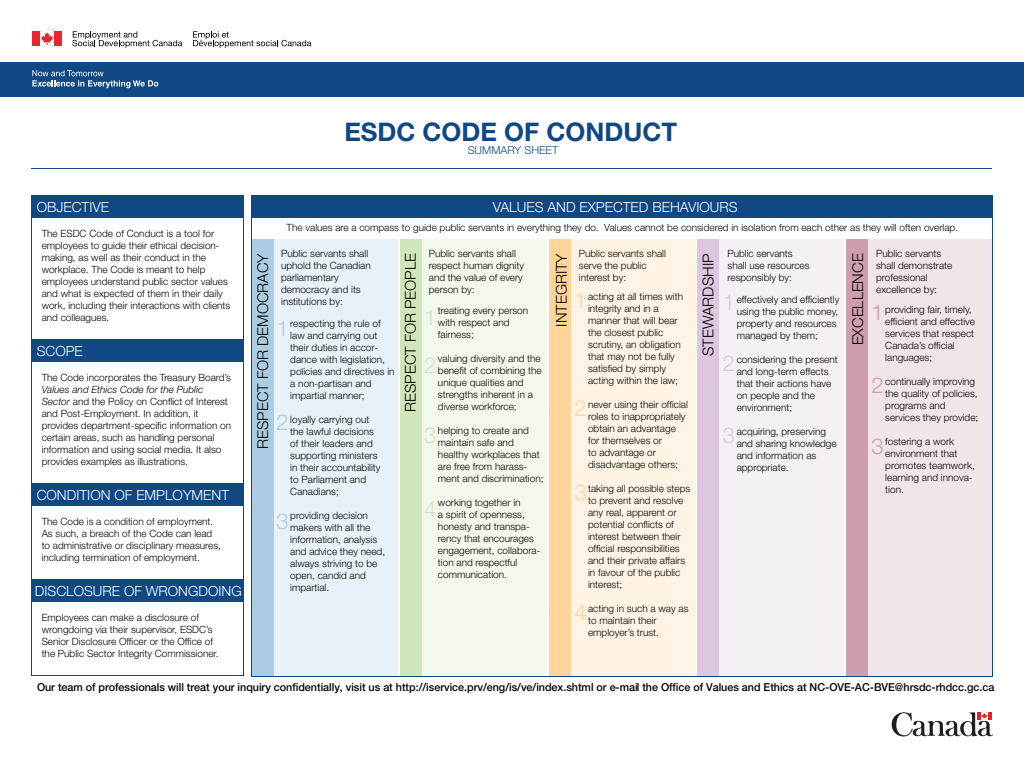
<style>
.page{position:relative;width:1024px;height:768px;background:#fff}
.page>*{position:absolute;margin:0;border:0;box-sizing:border-box;transform-origin:0 0}
.t1{font:700 25.6px "Helvetica Neue LT Std";color:#104884}
.t2{font:300 22px "Helvetica Neue LT Std";color:#d0e5b9}
.t3{font:300 22px "Helvetica Neue LT Std";color:#fdd49a}
.t4{font:300 22px "Helvetica Neue LT Std";color:#ce9eb0}
.t5{font:300 22px "Helvetica Neue LT Std";color:#dcc7df}
.t6{font:300 22px "Helvetica Neue LT Std";color:#accde1}
.t7{font:300 15px "Helvetica Neue LT Std";color:#040503}
.t8{font:300 14px "Helvetica Neue LT Std";color:#fff}
.t9{font:500 11px "Helvetica Neue LT Std";color:#040503}
.t10{font:300 11px "Helvetica Neue LT Std";color:#104884}
.t11{font:300 10px/12px "Helvetica Neue LT Std";color:#040503}
.s1{font-style:italic}
.s2{font-size:22px;color:#accde1}
.s3{font-size:22px;color:#fdd49a}
.s4{font-size:22px;color:#dcc7df}
.s5{font-size:22px;color:#ce9eb0}
</style>
<div class="page">
<svg style="left:892px;top:712px;width:101px;height:25px"></svg>
<div style="left:31px;top:195px;width:213px;height:481px;border:1px solid #104884"></div>
<div style="left:252px;top:195px;width:741px;height:23px;background:#104884"></div>
<svg style="left:253px;top:239px;width:145px;height:436px;background:#ddeaf3"></svg>
<svg style="left:846px;top:239px;width:145px;height:436px;background:#ead8df"></svg>
<svg style="left:697px;top:239px;width:147px;height:436px;fill:#f5f0f6"></svg>
<svg style="left:549px;top:239px;width:147px;height:436px;background:#fdeed8"></svg>
<svg style="left:400px;top:239px;width:147px;height:436px;background:#ecf5e4"></svg>
<div style="left:32px;top:195px;width:211px;height:23px;background:#104884"></div>
<div style="left:32px;top:339px;width:211px;height:23px;background:#104884"></div>
<div style="left:32px;top:483px;width:211px;height:23px;background:#104884"></div>
<div style="left:32px;top:579px;width:211px;height:23px;background:#104884"></div>
<div style="left:1px;top:62px;width:1023px;height:34px;background:#104884"></div>
<svg style="left:32px;top:70px;width:126px;height:18px"></svg>
<hr style="left:31px;top:168px;width:961px;height:1px;background:#104884">
<svg style="left:72px;top:31px;width:110px;height:17px"></svg>
<svg style="left:193px;top:31px;width:118px;height:17px"></svg>
<div style="left:32px;top:31px;width:8px;height:15px;background:#ee232f"></div>
<svg style="left:41px;top:32px;width:12px;height:13px"></svg>
<div style="left:55px;top:31px;width:7px;height:15px;background:#ee232f"></div>
<h1 class="t1" style="left:344px;top:116px;width:334px">ESDC CODE OF CONDUCT</h1>
<p class="t10" style="left:468px;top:144px;width:92px">SUMMARY SHEET</p>
<h3 class="t8" style="left:37px;top:198px;width:74px">OBJECTIVE</h3>
<p class="t11" style="left:42px;top:227px;width:190px">The ESDC Code of Conduct is a tool for employees to guide their ethical decision&shy;making, as well as their conduct in the workplace. The Code is meant to help employees understand public sector values and what is expected of them in their daily work, including their interactions with clients and colleagues.</p>
<h3 class="t8" style="left:37px;top:342px;width:48px">SCOPE</h3>
<p class="t11" style="left:42px;top:371px;width:191px">The Code incorporates the Treasury Board’s</p>
<p class="t11" style="left:42px;top:383px;width:191px"><span class="s1">Values and Ethics Code for the Public Sector</span> and the Policy on Conflict of Interest and Post-Employment. In addition, it provides department-specific information on certain areas, such as handling personal information and using social media. It also provides examples as illustrations.</p>
<h3 class="t8" style="left:37px;top:487px;width:194px">CONDITION OF EMPLOYMENT</h3>
<p class="t11" style="left:42px;top:515px;width:181px">The Code is a condition of employment.<br>As such, a breach of the Code can lead to administrative or disciplinary measures, including termination of employment.</p>
<h3 class="t8" style="left:35px;top:583px;width:208px">DISCLOSURE OF WRONGDOING</h3>
<p class="t11" style="left:42px;top:611px;width:178px">Employees can make a disclosure of wrongdoing via their supervisor, ESDC’s Senior Disclosure Officer or the Office of the Public Sector Integrity Commissioner.</p>
<h3 class="t8" style="left:493px;top:198px;width:246px">VALUES AND EXPECTED BEHAVIOURS</h3>
<p class="t11" style="left:287px;top:222px;width:673px">The values are a compass to guide public servants in everything they do. Values cannot be considered in isolation from each other as they will often overlap.</p>
<h3 class="t7" style="left:254px;top:449px;width:197px;rotate:-90deg">RESPECT FOR DEMOCRACY</h3>
<p class="t11" style="left:281px;top:247px;width:91px">Public servants shall uphold the Canadian parliamentary democracy and its institutions by:</p>
<p class="t11" style="left:290px;top:318px;width:106px;text-indent:-14px"><span class="s2">1</span>respecting the rule of law and carrying out their duties in accor&shy;dance with legislation, policies and directives in a non-partisan and impartial manner;</p>
<p class="t11" style="left:290px;top:414px;width:92px">loyally carrying out the lawful decisions of their leaders and supporting ministers in their accountability to Parliament and<br>Canadians;</p>
<p class="t11" style="left:290px;top:510px;width:96px">providing decision makers with all the information, analysis and advice they need, always striving to be open, candid and impartial.</p>
<h2 class="t6" style="left:277px;top:409px;width:14px">2</h2>
<h2 class="t6" style="left:277px;top:508px;width:14px">3</h2>
<h3 class="t7" style="left:401px;top:412px;width:160px;rotate:-90deg">RESPECT FOR PEOPLE</h3>
<p class="t11" style="left:429px;top:247px;width:97px">Public servants shall respect human dignity and the value of every person by:</p>
<h2 class="t2" style="left:424px;top:303px;width:14px">1</h2>
<p class="t11" style="left:438px;top:305px;width:92px">treating every person with respect and fairness;</p>
<p class="t11" style="left:438px;top:353px;width:105px">valuing diversity and the benefit of combining the unique qualities and strengths inherent in a diverse workforce;</p>
<p class="t11" style="left:438px;top:425px;width:107px">helping to create and maintain safe and healthy workplaces that are free from harass&shy;ment and discrimination;</p>
<p class="t11" style="left:438px;top:497px;width:104px">working together in<br>a spirit of openness, honesty and transpa&shy;rency that encourages engagement, collabora&shy;tion and respectful communication.</p>
<h2 class="t2" style="left:424px;top:351px;width:14px">2</h2>
<h2 class="t2" style="left:424px;top:422px;width:14px">3</h2>
<h2 class="t2" style="left:424px;top:496px;width:14px">4</h2>
<h3 class="t7" style="left:552px;top:327px;width:75px;rotate:-90deg">INTEGRITY</h3>
<p class="t11" style="left:579px;top:247px;width:89px">Public servants shall serve the public interest by:</p>
<p class="t11" style="left:588px;top:291px;width:97px;text-indent:-14px"><span class="s3">1</span>acting at all times with integrity and in a manner that will bear the closest public scrutiny, an obligation that may not be fully satisfied by simply acting within the law;</p>
<p class="t11" style="left:588px;top:399px;width:101px">never using their official roles to inappropriately obtain an advantage for themselves or<br>to advantage or disadvantage others;</p>
<p class="t11" style="left:588px;top:483px;width:104px">taking all possible steps to prevent and resolve any real, apparent or potential conflicts of interest between their official responsibilities and their private affairs in favour of the public interest;</p>
<p class="t11" style="left:588px;top:603px;width:102px">acting in such a way as to maintain their employer’s trust.</p>
<h2 class="t3" style="left:574px;top:395px;width:14px">2</h2>
<h2 class="t3" style="left:574px;top:479px;width:14px">3</h2>
<h2 class="t3" style="left:574px;top:599px;width:14px">4</h2>
<h3 class="t7" style="left:699px;top:356px;width:104px;rotate:-90deg">STEWARDSHIP</h3>
<p class="t11" style="left:728px;top:247px;width:84px">Public servants shall use resources responsibly by:</p>
<p class="t11" style="left:737px;top:293px;width:104px;text-indent:-14px"><span class="s4">1</span>effectively and efficiently using the public money, property and resources managed by them;</p>
<p class="t11" style="left:737px;top:353px;width:102px">considering the present and long-term effects that their actions have on people and the environment;</p>
<p class="t11" style="left:737px;top:425px;width:102px">acquiring, preserving and sharing knowledge and information as appropriate.</p>
<h2 class="t5" style="left:723px;top:350px;width:14px">2</h2>
<h2 class="t5" style="left:723px;top:422px;width:14px">3</h2>
<h3 class="t7" style="left:849px;top:345px;width:93px;rotate:-90deg">EXCELLENCE</h3>
<p class="t11" style="left:876px;top:247px;width:78px">Public servants shall demonstrate professional excellence by:</p>
<p class="t11" style="left:885px;top:303px;width:91px;text-indent:-14px"><span class="s5">1</span> providing fair, timely, efficient and effective services that respect<br>Canada’s official languages;</p>
<p class="t11" style="left:885px;top:375px;width:94px">continually improving the quality of policies, programs and services they provide;</p>
<p class="t11" style="left:885px;top:435px;width:91px">fostering a work environment that promotes teamwork, learning and innova&shy;tion.</p>
<h2 class="t4" style="left:872px;top:372px;width:14px">2</h2>
<h2 class="t4" style="left:872px;top:433px;width:14px">3</h2>
<p class="t9" style="left:37px;top:680px;width:959px">Our team of professionals will treat your inquiry confidentially, visit us at http://iservice.prv/eng/is/ve/index.shtml or e-mail the Office of Values and Ethics at NC-OVE-AC-BVE@hrsdc-rhdcc.gc.ca</p>
</div>
